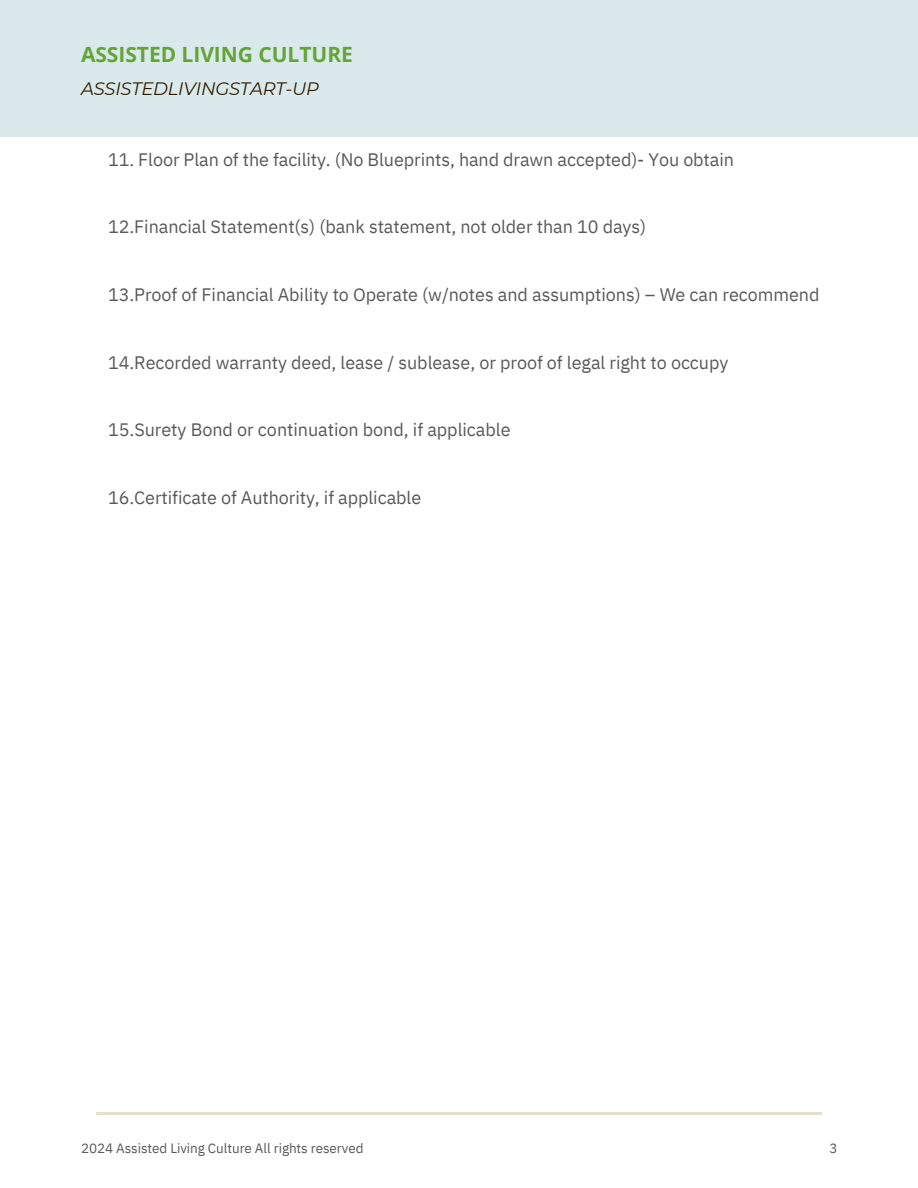
<style>
.page{position:relative;width:918px;height:1188px;background:#fff}
.page>*{position:absolute;margin:0;border:0;box-sizing:border-box;transform-origin:0 0}
.t1{font:700 21px "Open Sans";color:#63a537}
.t2{font:18px "IBM Plex Sans";letter-spacing:-.005em;color:#595959}
.t3{font:italic 18px "Montserrat";letter-spacing:-.015em;color:#331d01}
.t4{font:13.5px "IBM Plex Sans";letter-spacing:-.005em;color:#595959}
</style>
<div class="page">
<h1 class="t1" style="left:81px;top:40px;width:273px">ASSISTED LIVING CULTURE</h1>
<h2 class="t3" style="left:81px;top:77px;width:240px">ASSISTEDLIVINGSTART-UP</h2>
<h3 class="t2" style="left:108px;top:147px;width:627px">11. Floor Plan of the facility. (No Blueprints, hand drawn accepted)- You obtain</h3>
<h3 class="t2" style="left:108px;top:215px;width:540px">12.Financial Statement(s) (bank statement, not older than 10 days)</h3>
<p class="t2" style="left:108px;top:283px;width:713px">13.Proof of Financial Ability to Operate (w/notes and assumptions) – We can recommend</p>
<p class="t2" style="left:108px;top:350px;width:622px">14.Recorded warranty deed, lease / sublease, or proof of legal right to occupy</p>
<h3 class="t2" style="left:108px;top:418px;width:404px">15.Surety Bond or continuation bond, if applicable</h3>
<h3 class="t2" style="left:108px;top:486px;width:315px">16.Certificate of Authority, if applicable</h3>
<p class="t4" style="left:81px;top:1139px;width:284px">2024 Assisted Living Culture All rights reserved</p>
<p class="t4" style="left:829px;top:1139px;width:10px">3</p>
</div>
